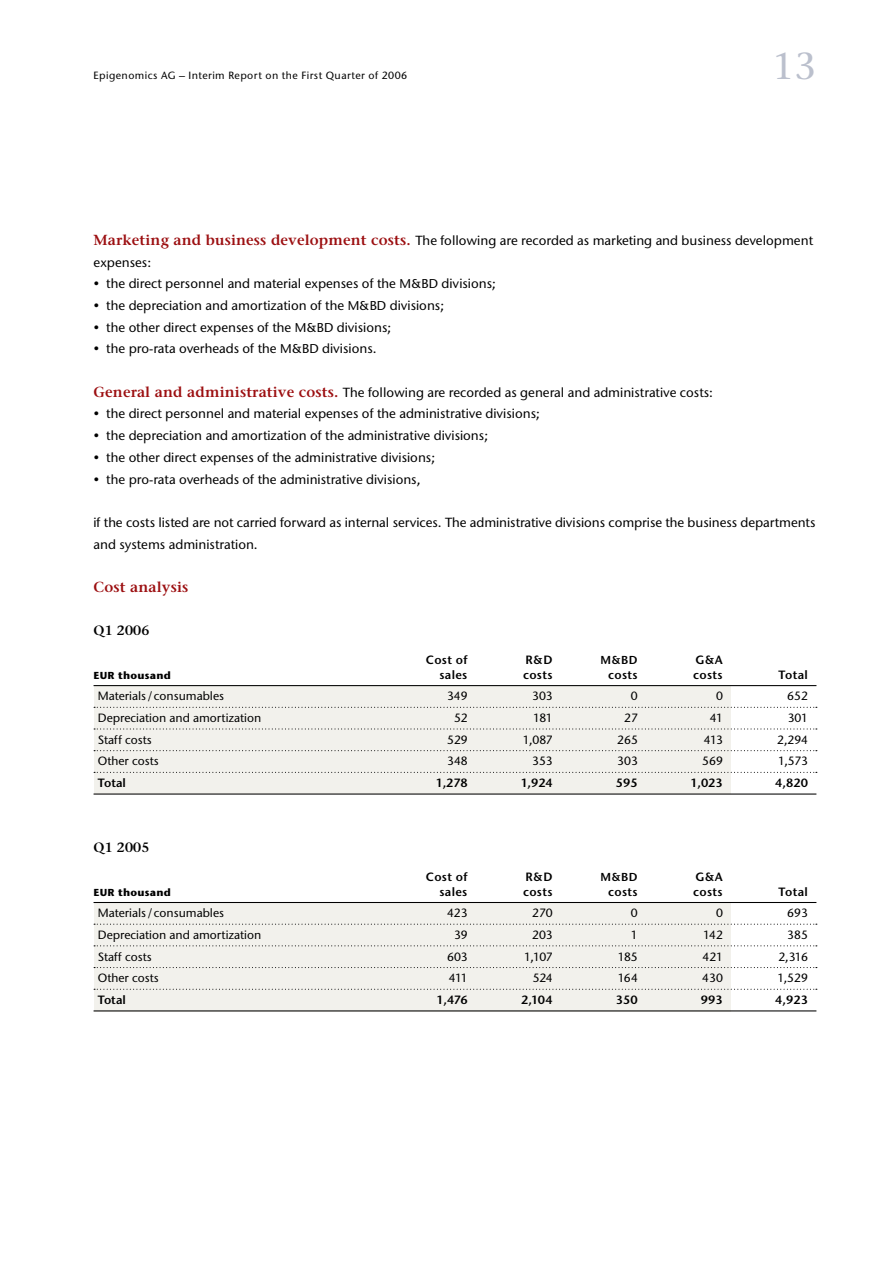
<style>
.page{position:relative;width:893px;height:1263px;background:#fff}
.page>*{position:absolute;margin:0;border:0;box-sizing:border-box;transform-origin:0 0}
.t1{font:37.5px "Stone Serif";color:#bbc0cd}
.t2{font:600 14.55px "Stone Serif";letter-spacing:.01em;color:#9c0f11}
.t3{font:600 13.5px "Stone Serif";letter-spacing:.01em;color:#000}
.t4{font:500 13.2px/21.8px "ITC Stone Sans";color:#000}
.t5{font:500 12px "ITC Stone Sans";color:#000}
.t6{font:600 12px "ITC Stone Sans";letter-spacing:.025em;color:#000}
.t7{font:600 11.55px "ITC Stone Sans";color:#000}
.t8{font:500 10.5px "ITC Stone Sans";letter-spacing:.04em;color:#000}
.t9{font:700 10.5px "ITC Stone Sans";letter-spacing:.025em;color:#000}
.s1{font-family:"Stone Serif";font-weight:600;font-size:14.55px;color:#9c0f11}
.s2{font-size:12.75px}
.s3{font-size:10.2px}
</style>
<div class="page">
<div style="left:94px;top:685px;width:722px;height:109px;background:#f2f1ec"></div>
<div style="left:731px;top:686px;width:85px;height:108px;background:#fff"></div>
<hr style="left:94px;top:685px;width:722px;height:1px;background:#000">
<svg style="left:94px;top:707px;width:723px;height:1px"></svg>
<svg style="left:94px;top:728px;width:723px;height:1px"></svg>
<svg style="left:94px;top:750px;width:723px;height:1px"></svg>
<svg style="left:94px;top:772px;width:723px;height:1px"></svg>
<hr style="left:94px;top:793px;width:722px;height:1px;background:#000">
<div style="left:94px;top:903px;width:722px;height:108px;background:#f2f1ec"></div>
<div style="left:731px;top:903px;width:85px;height:108px;background:#fff"></div>
<hr style="left:94px;top:902px;width:722px;height:1px;background:#000">
<svg style="left:94px;top:924px;width:723px;height:1px"></svg>
<svg style="left:94px;top:945px;width:723px;height:1px"></svg>
<svg style="left:94px;top:967px;width:723px;height:1px"></svg>
<svg style="left:94px;top:989px;width:723px;height:1px"></svg>
<hr style="left:94px;top:1010px;width:722px;height:1px;background:#000">
<p class="t8" style="left:94px;top:69px;width:315px">Epigenomics AG – Interim Report on the First Quarter of 2006</p>
<h1 class="t1" style="left:772px;top:43px;width:45px">13</h1>
<p class="t4" style="left:94px;top:229px;width:721px"><span class="s1">Marketing and business development costs.</span> The following are recorded as marketing and business development expenses:</p>
<p class="t4" style="left:94px;top:273px;width:404px">• the direct personnel and material expenses of the <span class="s2">M&amp;BD</span> divisions;</p>
<p class="t4" style="left:94px;top:294px;width:352px">• the depreciation and amortization of the <span class="s2">M&amp;BD</span> divisions;</p>
<p class="t4" style="left:94px;top:316px;width:299px">• the other direct expenses of the <span class="s2">M&amp;BD</span> divisions;</p>
<p class="t4" style="left:94px;top:338px;width:285px">• the pro-rata overheads of the <span class="s2">M&amp;BD</span> divisions.</p>
<p class="t4" style="left:94px;top:381px;width:621px"><span class="s1">General and administrative costs.</span> The following are recorded as general and administrative costs:</p>
<p class="t4" style="left:94px;top:403px;width:448px">• the direct personnel and material expenses of the administrative divisions;</p>
<p class="t4" style="left:94px;top:425px;width:396px">• the depreciation and amortization of the administrative divisions;</p>
<p class="t4" style="left:94px;top:446px;width:343px">• the other direct expenses of the administrative divisions;</p>
<p class="t4" style="left:94px;top:468px;width:328px">• the pro-rata overheads of the administrative divisions,</p>
<p class="t4" style="left:94px;top:511px;width:723px">if the costs listed are not carried forward as internal services. The administrative divisions comprise the business departments and systems administration.</p>
<p class="t2" style="left:94px;top:578px;width:96px">Cost analysis</p>
<p class="t3" style="left:94px;top:622px;width:57px">Q1 2006</p>
<p class="t6" style="left:426px;top:653px;width:43px">Cost of</p>
<p class="t6" style="left:526px;top:653px;width:28px">R&amp;D</p>
<p class="t7" style="left:601px;top:653px;width:38px">M&amp;BD</p>
<p class="t6" style="left:696px;top:653px;width:29px">G&amp;A</p>
<p class="t9" style="left:94px;top:668px;width:79px"><span class="s3">EUR</span> thousand</p>
<p class="t6" style="left:439px;top:667px;width:30px">sales</p>
<p class="t6" style="left:523px;top:667px;width:31px">costs</p>
<p class="t6" style="left:608px;top:667px;width:31px">costs</p>
<p class="t6" style="left:693px;top:667px;width:31px">costs</p>
<p class="t6" style="left:779px;top:667px;width:31px">Total</p>
<p class="t5" style="left:98px;top:689px;width:128px">Materials / consumables</p>
<p class="t5" style="left:447px;top:689px;width:22px">349</p>
<p class="t5" style="left:532px;top:689px;width:22px">303</p>
<p class="t5" style="left:631px;top:689px;width:8px">0</p>
<p class="t5" style="left:716px;top:689px;width:8px">0</p>
<p class="t5" style="left:787px;top:689px;width:22px">652</p>
<p class="t5" style="left:98px;top:711px;width:165px">Depreciation and amortization</p>
<p class="t5" style="left:454px;top:711px;width:15px">52</p>
<p class="t5" style="left:533px;top:711px;width:21px">181</p>
<p class="t5" style="left:624px;top:711px;width:15px">27</p>
<p class="t5" style="left:710px;top:711px;width:15px">41</p>
<p class="t5" style="left:788px;top:711px;width:22px">301</p>
<p class="t5" style="left:98px;top:732px;width:55px">Staff costs</p>
<p class="t5" style="left:447px;top:732px;width:22px">529</p>
<p class="t5" style="left:523px;top:732px;width:31px">1,087</p>
<p class="t5" style="left:617px;top:732px;width:22px">265</p>
<p class="t5" style="left:704px;top:732px;width:21px">413</p>
<p class="t5" style="left:777px;top:732px;width:32px">2,294</p>
<p class="t5" style="left:98px;top:754px;width:62px">Other costs</p>
<p class="t5" style="left:447px;top:754px;width:22px">348</p>
<p class="t5" style="left:532px;top:754px;width:22px">353</p>
<p class="t5" style="left:617px;top:754px;width:22px">303</p>
<p class="t5" style="left:702px;top:754px;width:22px">569</p>
<p class="t5" style="left:778px;top:754px;width:31px">1,573</p>
<p class="t6" style="left:98px;top:775px;width:30px">Total</p>
<p class="t6" style="left:436px;top:775px;width:33px">1,278</p>
<p class="t6" style="left:521px;top:775px;width:33px">1,924</p>
<p class="t6" style="left:616px;top:775px;width:23px">595</p>
<p class="t6" style="left:691px;top:775px;width:34px">1,023</p>
<p class="t6" style="left:775px;top:775px;width:34px">4,820</p>
<p class="t3" style="left:94px;top:839px;width:57px">Q1 2005</p>
<p class="t6" style="left:426px;top:869px;width:43px">Cost of</p>
<p class="t6" style="left:526px;top:869px;width:28px">R&amp;D</p>
<p class="t7" style="left:601px;top:870px;width:38px">M&amp;BD</p>
<p class="t6" style="left:696px;top:869px;width:29px">G&amp;A</p>
<p class="t9" style="left:94px;top:885px;width:79px"><span class="s3">EUR</span> thousand</p>
<p class="t6" style="left:439px;top:884px;width:30px">sales</p>
<p class="t6" style="left:523px;top:884px;width:31px">costs</p>
<p class="t6" style="left:608px;top:884px;width:31px">costs</p>
<p class="t6" style="left:693px;top:884px;width:31px">costs</p>
<p class="t6" style="left:779px;top:884px;width:31px">Total</p>
<p class="t5" style="left:98px;top:906px;width:128px">Materials / consumables</p>
<p class="t5" style="left:447px;top:906px;width:22px">423</p>
<p class="t5" style="left:532px;top:906px;width:22px">270</p>
<p class="t5" style="left:631px;top:906px;width:8px">0</p>
<p class="t5" style="left:716px;top:906px;width:8px">0</p>
<p class="t5" style="left:787px;top:906px;width:22px">693</p>
<p class="t5" style="left:98px;top:927px;width:165px">Depreciation and amortization</p>
<p class="t5" style="left:454px;top:927px;width:15px">39</p>
<p class="t5" style="left:532px;top:927px;width:22px">203</p>
<p class="t5" style="left:631px;top:927px;width:8px">1</p>
<p class="t5" style="left:703px;top:927px;width:21px">142</p>
<p class="t5" style="left:787px;top:927px;width:22px">385</p>
<p class="t5" style="left:98px;top:949px;width:55px">Staff costs</p>
<p class="t5" style="left:447px;top:949px;width:22px">603</p>
<p class="t5" style="left:524px;top:949px;width:30px">1,107</p>
<p class="t5" style="left:618px;top:949px;width:22px">185</p>
<p class="t5" style="left:703px;top:949px;width:22px">421</p>
<p class="t5" style="left:778px;top:949px;width:31px">2,316</p>
<p class="t5" style="left:98px;top:971px;width:62px">Other costs</p>
<p class="t5" style="left:449px;top:971px;width:20px">411</p>
<p class="t5" style="left:533px;top:971px;width:22px">524</p>
<p class="t5" style="left:618px;top:971px;width:22px">164</p>
<p class="t5" style="left:702px;top:971px;width:22px">430</p>
<p class="t5" style="left:778px;top:971px;width:32px">1,529</p>
<p class="t6" style="left:98px;top:992px;width:30px">Total</p>
<p class="t6" style="left:437px;top:992px;width:33px">1,476</p>
<p class="t6" style="left:521px;top:992px;width:33px">2,104</p>
<p class="t6" style="left:616px;top:992px;width:23px">350</p>
<p class="t6" style="left:701px;top:992px;width:23px">993</p>
<p class="t6" style="left:775px;top:992px;width:34px">4,923</p>
</div>
